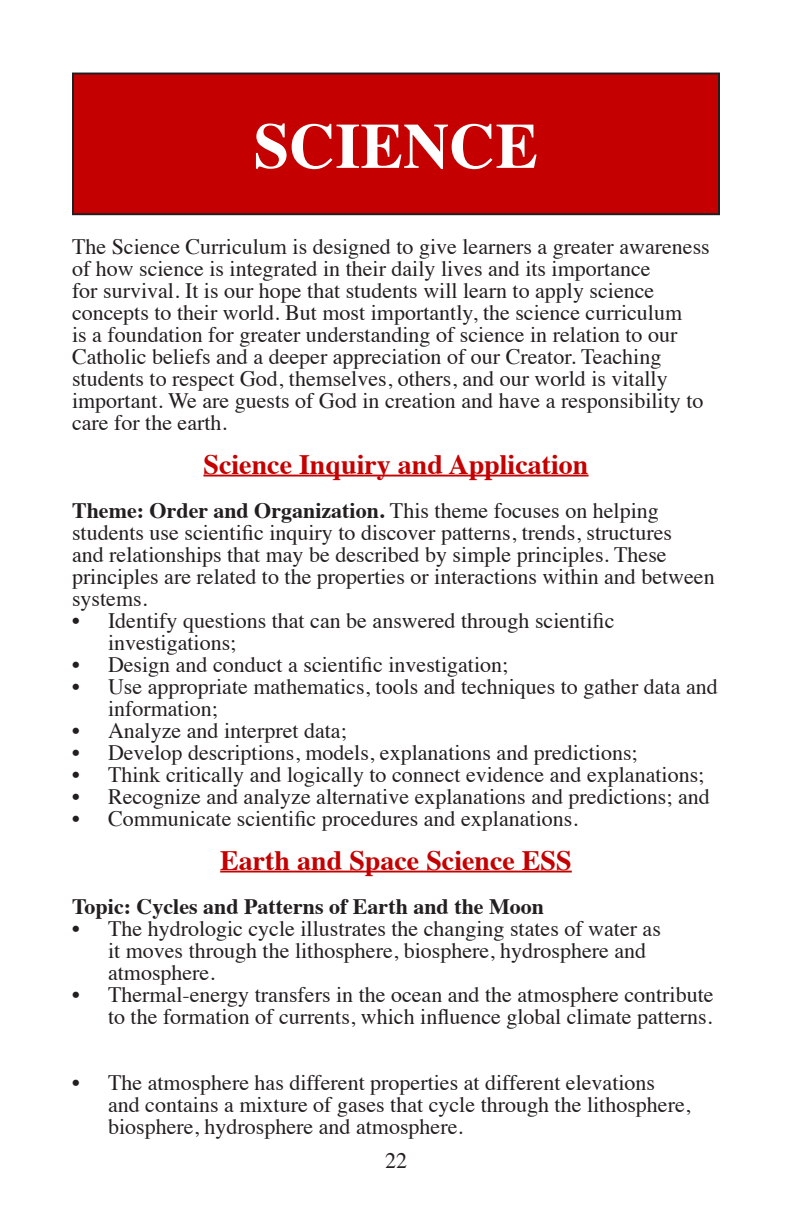
<style>
.page{position:relative;width:792px;height:1224px;background:#fff}
.page>*{position:absolute;margin:0;border:0;box-sizing:border-box;transform-origin:0 0}
.t1{font:700 64px "Times";color:#fff}
.t2{font:700 28px "Times";color:#c50000}
.t3{font:22px/22px "Times";color:#231f20}
.t4{font:700 22px "Times";color:#231f20}
.s1{font-weight:700}
</style>
<div class="page">
<div style="left:73px;top:74px;width:646px;height:140px;background:#c50000"></div>
<div style="left:72px;top:73px;width:648px;height:142px;border:2px solid #231f20"></div>
<hr style="left:203px;top:475px;width:386px;height:2px;background:#c50000">
<hr style="left:220px;top:871px;width:352px;height:2px;background:#c50000">
<p class="t1" style="left:254px;top:85px;width:286px">SCIENCE</p>
<p class="t3" style="left:72px;top:233px;width:639px">The Science Curriculum is designed to give learners a greater awareness of how science is integrated in their daily lives and its importance<br>for survival. It is our hope that students will learn to apply science concepts to their world. But most importantly, the science curriculum<br>is a foundation for greater understanding of science in relation to our Catholic beliefs and a deeper appreciation of our Creator. Teaching students to respect God, themselves, others, and our world is vitally important. We are guests of God in creation and have a responsibility to care for the earth.</p>
<p class="t2" style="left:203px;top:437px;width:387px">Science Inquiry and Application</p>
<p class="t3" style="left:72px;top:497px;width:644px"><span class="s1">Theme: Order and Organization.</span> This theme focuses on helping students use scientific inquiry to discover patterns, trends, structures<br>and relationships that may be described by simple principles. These principles are related to the properties or interactions within and between systems.</p>
<p class="t3" style="left:108px;top:607px;width:508px;text-indent:-36px">• Identify questions that can be answered through scientific investigations;</p>
<p class="t3" style="left:72px;top:651px;width:438px">• Design and conduct a scientific investigation;</p>
<p class="t3" style="left:108px;top:673px;width:611px;text-indent:-36px">• Use appropriate mathematics, tools and techniques to gather data and information;</p>
<p class="t3" style="left:72px;top:717px;width:276px">• Analyze and interpret data;</p>
<p class="t3" style="left:72px;top:739px;width:567px">• Develop descriptions, models, explanations and predictions;</p>
<p class="t3" style="left:72px;top:761px;width:634px">• Think critically and logically to connect evidence and explanations;</p>
<p class="t3" style="left:72px;top:783px;width:639px">• Recognize and analyze alternative explanations and predictions; and</p>
<p class="t3" style="left:72px;top:805px;width:507px">• Communicate scientific procedures and explanations.</p>
<p class="t2" style="left:220px;top:833px;width:353px">Earth and Space Science ESS</p>
<p class="t4" style="left:72px;top:885px;width:474px">Topic: Cycles and Patterns of Earth and the Moon</p>
<p class="t3" style="left:108px;top:915px;width:554px;text-indent:-36px">• The hydrologic cycle illustrates the changing states of water as it moves through the lithosphere, biosphere, hydrosphere and atmosphere.</p>
<p class="t3" style="left:72px;top:981px;width:643px;text-align:right">• Thermal-energy transfers in the ocean and the atmosphere contribute to the formation of currents, which influence global climate patterns.</p>
<p class="t3" style="left:108px;top:1069px;width:584px;text-indent:-36px">• The atmosphere has different properties at different elevations and contains a mixture of gases that cycle through the lithosphere, biosphere, hydrosphere and atmosphere.</p>
<p class="t3" style="left:385px;top:1147px;width:23px">22</p>
</div>
